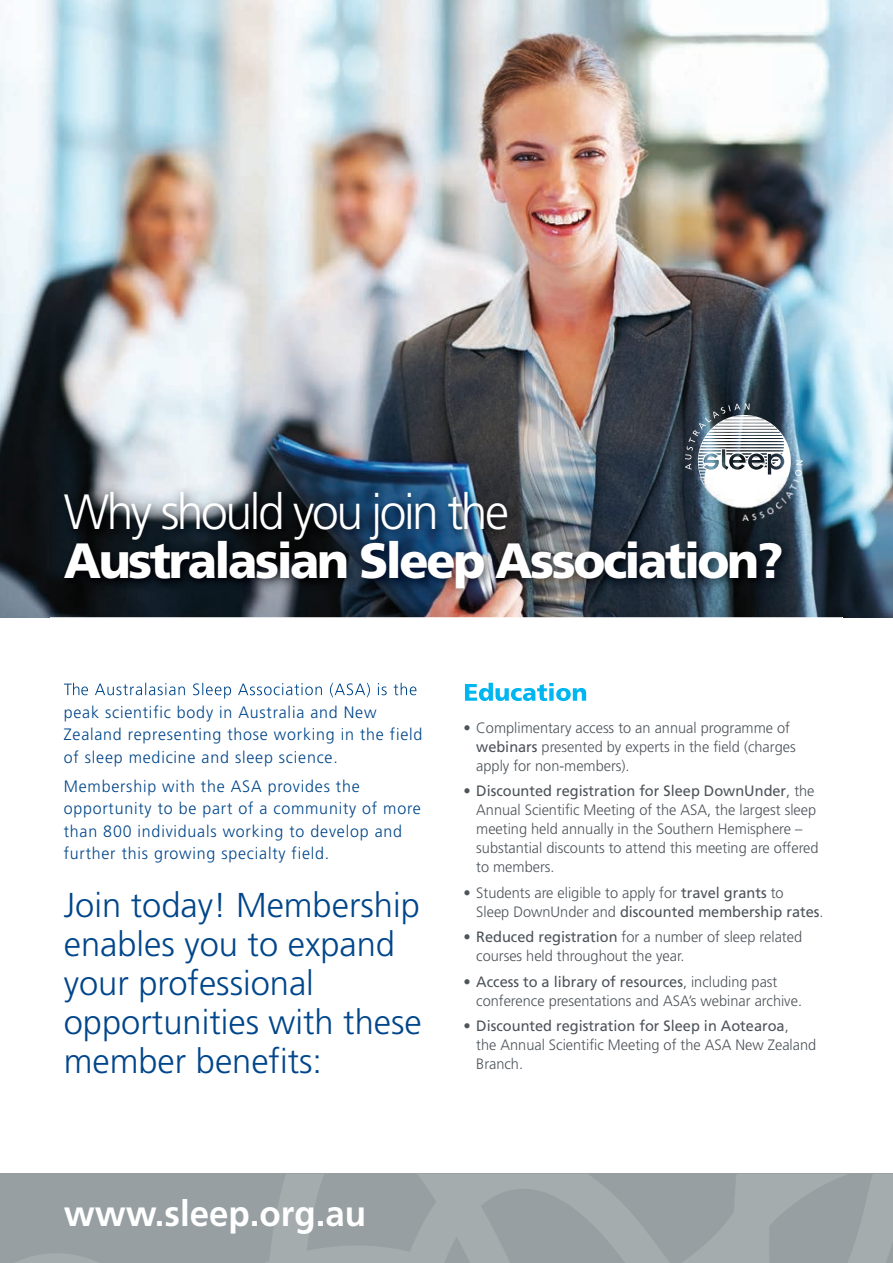
<style>
.page{position:relative;width:893px;height:1263px;background:#fff}
.page>*{position:absolute;margin:0;border:0;box-sizing:border-box;transform-origin:0 0}
.t1{font:900 49.5px "Frutiger";letter-spacing:-.05em;color:#fff}
.t2{font:300 49.5px "Frutiger";letter-spacing:-.05em;color:#fff}
.t3{font:700 36px "Frutiger";color:#fff}
.t4{font:300 34.5px/39px "Frutiger";color:#01468a}
.t5{font:300 16.5px/22.5px "Frutiger";letter-spacing:.05em;color:#01468a}
.t6{font:300 15px/19px "Frutiger";color:#4d545a}
.s1{font-weight:400}
</style>
<div class="page">
<img style="left:0;top:1174px;width:893px;height:89px">
<img style="left:0;top:0;width:893px;height:617px">
<svg style="left:685px;top:403px;width:118px;height:74px"></svg>
<img style="left:50px;top:477px;width:792px;height:224px">
<img style="left:685px;top:477px;width:118px;height:43px">
<img style="left:64px;top:683px;width:15px;height:12px">
<img style="left:81px;top:683px;width:132px;height:12px">
<img style="left:465px;top:683px;width:121px;height:18px">
<h1 class="t2" style="left:64px;top:491px;width:447px">Why should you join the</h1>
<h1 class="t1" style="left:64px;top:541px;width:721px">Australasian Sleep Association?</h1>
<p class="t5" style="left:64px;top:702px;width:360px">peak scientific body in Australia and New<br>Zealand representing those working in the field of sleep medicine and sleep science.</p>
<p class="t5" style="left:64px;top:776px;width:359px">Membership with the ASA provides the opportunity to be part of a community of more than 800 individuals working to develop and further this growing specialty field.</p>
<h3 class="t4" style="left:64px;top:888px;width:359px">Join today! Membership enables you to expand your professional opportunities with these member benefits:</h3>
<p class="t6" style="left:476px;top:719px;width:321px;text-indent:-13px">• Complimentary access to an annual programme of <span class="s1">webinars</span> presented by experts in the field (charges apply for non-members).</p>
<p class="t6" style="left:476px;top:782px;width:344px;text-indent:-13px">• <span class="s1">Discounted registration for Sleep DownUnder</span>, the Annual Scientific Meeting of the ASA, the largest sleep meeting held annually in the Southern Hemisphere – substantial discounts to attend this meeting are offered to members.</p>
<p class="t6" style="left:476px;top:884px;width:349px;text-indent:-13px">• Students are eligible to apply for <span class="s1">travel grants</span> to<br>Sleep DownUnder and <span class="s1">discounted membership rates</span>.</p>
<p class="t6" style="left:476px;top:929px;width:327px;text-indent:-13px">• <span class="s1">Reduced registration</span> for a number of sleep related courses held throughout the year.</p>
<p class="t6" style="left:476px;top:973px;width:327px;text-indent:-13px">• <span class="s1">Access to a library of resources</span>, including past conference presentations and ASA’s webinar archive.</p>
<p class="t6" style="left:476px;top:1018px;width:342px;text-indent:-13px">• <span class="s1">Discounted registration for Sleep in Aotearoa</span>,<br>the Annual Scientific Meeting of the ASA New Zealand<br>Branch.</p>
<h2 class="t3" style="left:64px;top:1199px;width:304px">www.sleep.org.au</h2>
</div>
